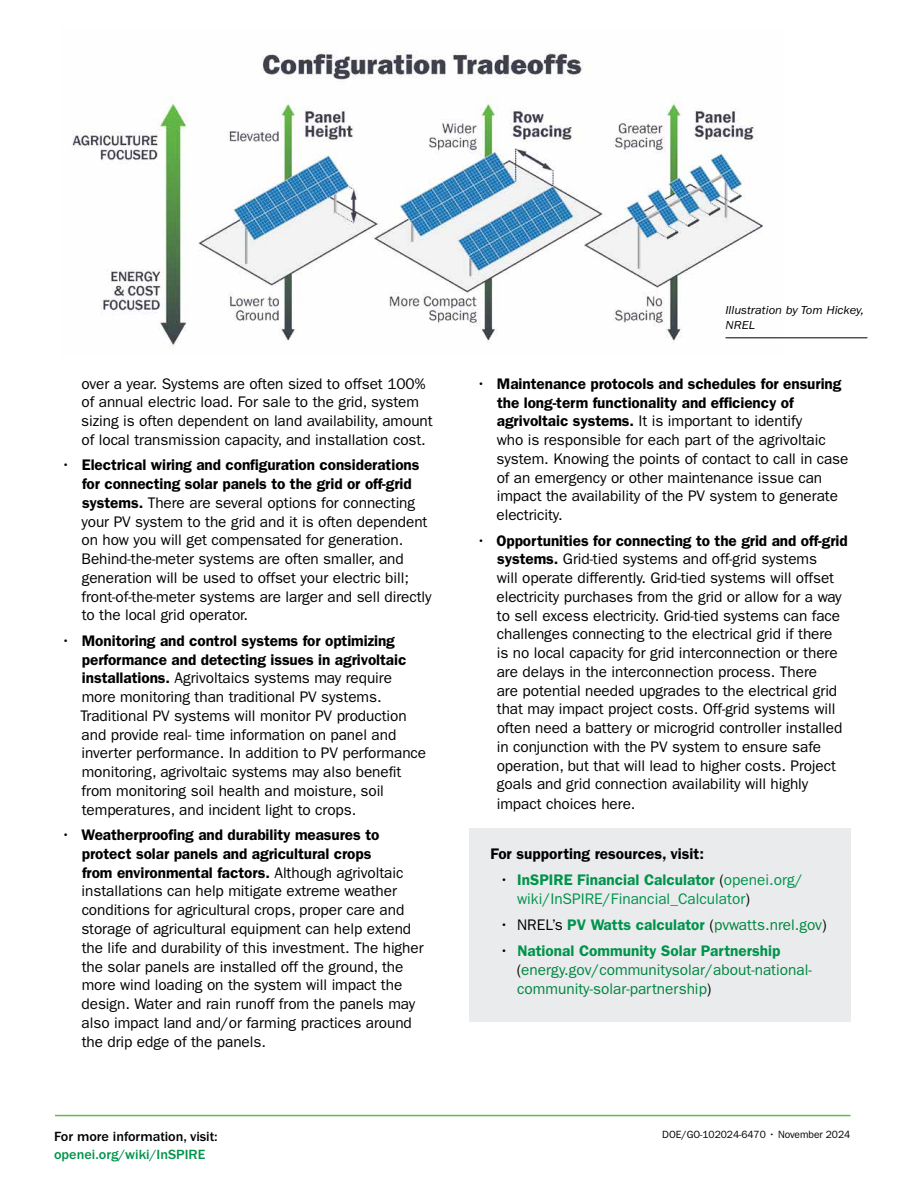
<style>
.page{position:relative;width:918px;height:1188px;background:#fff}
.page>*{position:absolute;margin:0;border:0;box-sizing:border-box;transform-origin:0 0}
.t1{font:15.3px/18.8px "ITC Franklin Gothic Std";letter-spacing:-.005em;color:#000}
.t2{font:15.3px/19.4px "ITC Franklin Gothic Std";color:#00853e}
.t3{font:15.3px/19.2px "ITC Franklin Gothic Std";color:#00934b}
.t4{font:600 15.3px "ITC Franklin Gothic Std";color:#00934b}
.t5{font:600 15.3px "ITC Franklin Gothic Std";color:#000}
.t6{font:500 13.8px "ITC Franklin Gothic Std";letter-spacing:-.005em;color:#000}
.t7{font:500 13.8px "ITC Franklin Gothic Std";color:#00934b}
.t8{font:italic 12px/15px "ITC Franklin Gothic Std";color:#000;scale:1.05 1}
.t9{font:10.5px "ITC Franklin Gothic Std";letter-spacing:-.005em;color:#000}
.s1{font-weight:600}
.s2{color:#000}
.s3{font-weight:400;color:#000}
.s4{font-weight:400;color:#00853e}
.s5{font-weight:600;color:#00934b}
</style>
<div class="page">
<div style="left:469px;top:828px;width:381px;height:194px;background:#e9ebed"></div>
<img style="left:72px;top:50px;width:711px;height:297px">
<hr style="left:55px;top:1115px;width:795px;height:1px;background:#62bb46">
<hr style="left:726px;top:338px;width:141px;height:1px;background:#000">
<p class="t1" style="left:81px;top:374px;width:353px">over a year. Systems are often sized to offset 100% of annual electric load. For sale to the grid, system sizing is often dependent on land availability, amount of local transmission capacity, and installation cost.</p>
<p class="t1" style="left:81px;top:456px;width:352px;text-indent:-20px">• <span class="s1">Electrical wiring and confguration considerations for connecting solar panels to the grid or off-grid systems.</span> There are several options for connecting your PV system to the grid and it is often dependent on how you will get compensated for generation.<br>Behind-the-meter systems are often smaller, and generation will be used to offset your electric bill; front-of-the-meter systems are larger and sell directly to the local grid operator.</p>
<p class="t1" style="left:80px;top:631px;width:347px;text-indent:-19px">• <span class="s1">Monitoring and control systems for optimizing performance and detecting issues in agrivoltaic installations.</span> Agrivoltaics systems may require more monitoring than traditional PV systems.<br>Traditional PV systems will monitor PV production and provide real- time information on panel and inverter performance. In addition to PV performance monitoring, agrivoltaic systems may also beneft from monitoring soil health and moisture, soil temperatures, and incident light to crops.</p>
<p class="t1" style="left:81px;top:826px;width:344px;text-indent:-20px">• <span class="s1">Weatherproofng and durability measures to protect solar panels and agricultural crops<br>from environmental factors.</span> Although agrivoltaic installations can help mitigate extreme weather conditions for agricultural crops, proper care and storage of agricultural equipment can help extend the life and durability of this investment. The higher the solar panels are installed off the ground, the more wind loading on the system will impact the design. Water and rain runoff from the panels may also impact land and/or farming practices around the drip edge of the panels.</p>
<p class="t8" style="left:726px;top:303px;width:133px">Illustration by Tom Hickey,<br>NREL</p>
<p class="t1" style="left:496px;top:374px;width:354px;text-indent:-20px">• <span class="s1">Maintenance protocols and schedules for ensuring the long-term functionality and effciency of agrivoltaic systems.</span> It is important to identify<br>who is responsible for each part of the agrivoltaic system. Knowing the points of contact to call in case of an emergency or other maintenance issue can impact the availability of the PV system to generate electricity.</p>
<p class="t1" style="left:497px;top:531px;width:353px;text-indent:-20px">• <span class="s1">Opportunities for connecting to the grid and off-grid systems.</span> Grid-tied systems and off-grid systems<br>will operate differently. Grid-tied systems will offset electricity purchases from the grid or allow for a way to sell excess electricity. Grid-tied systems can face challenges connecting to the electrical grid if there is no local capacity for grid interconnection or there are delays in the interconnection process. There<br>are potential needed upgrades to the electrical grid that may impact project costs. Off-grid systems will often need a battery or microgrid controller installed in conjunction with the PV system to ensure safe operation, but that will lead to higher costs. Project goals and grid connection availability will highly impact choices here.</p>
<p class="t5" style="left:490px;top:845px;width:215px">For supporting resources, visit:</p>
<p class="t3" style="left:517px;top:870px;width:287px;text-indent:-18px"><span class="s2">•</span> <span class="s1">InSPIRE Financial Calculator</span> <span class="s2">(</span>openei.org/ wiki/InSPIRE/Financial_Calculator<span class="s2">)</span></p>
<p class="t4" style="left:499px;top:916px;width:329px"><span class="s3">• NREL’s</span> PV Watts calculator <span class="s3">(</span><span class="s4">pvwatts.nrel.gov</span><span class="s3">)</span></p>
<p class="t2" style="left:517px;top:941px;width:297px;text-indent:-17px"><span class="s2">•</span> <span class="s5">National Community Solar Partnership </span><span class="s2">(</span>energy.gov/communitysolar/about-national&shy;community-solar-partnership<span class="s2">)</span></p>
<p class="t6" style="left:54px;top:1128px;width:165px">For more information, visit:</p>
<p class="t9" style="left:662px;top:1128px;width:190px">DOE/GO-102024-6470 • November 2024</p>
<p class="t7" style="left:54px;top:1146px;width:153px">openei.org/wiki/InSPIRE</p>
</div>
